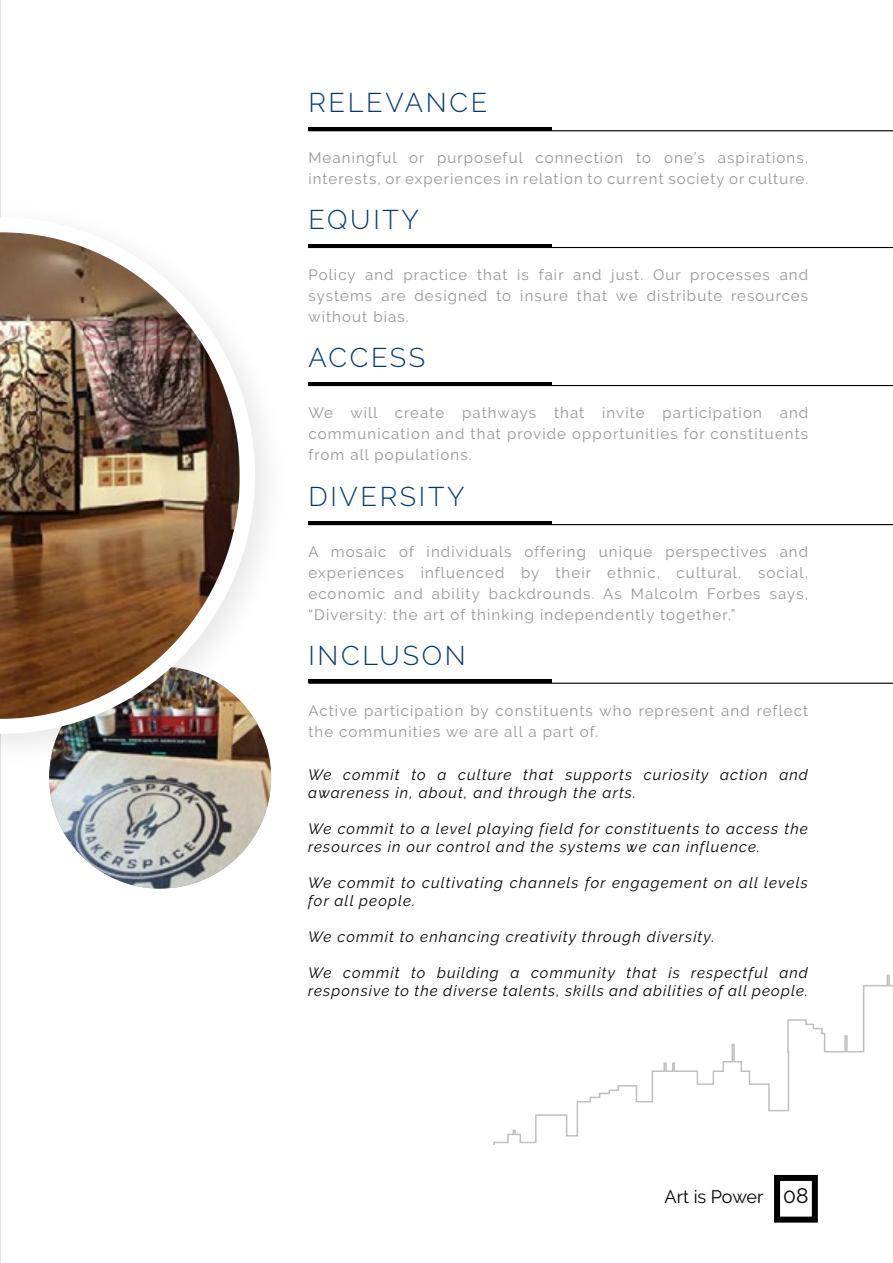
<style>
.page{position:relative;width:893px;height:1263px;background:#fff}
.page>*{position:absolute;margin:0;border:0;box-sizing:border-box;transform-origin:0 0}
.t1{font:300 27px "Raleway";letter-spacing:.1em;color:#003b77}
.t2{font:18px "Raleway";color:#000}
.t3{font:15px/21px "Raleway";letter-spacing:.075em;color:#939598;text-align:justify}
.t4{font:italic 15px/18px "Raleway";letter-spacing:.075em;color:#000}
.s1{font-size:21px}
</style>
<div class="page">
<img style="left:0;top:0;width:1px;height:1263px">
<svg style="left:493px;top:974px;width:400px;height:171px"></svg>
<div style="left:774px;top:1175px;width:44px;height:47px;border:6px solid #000"></div>
<hr style="left:308px;top:130px;width:585px;height:1px;background:#000">
<hr style="left:308px;top:247px;width:585px;height:1px;background:#000">
<hr style="left:308px;top:127px;width:244px;height:4px;background:#000">
<hr style="left:308px;top:244px;width:244px;height:3px;background:#000">
<hr style="left:308px;top:385px;width:585px;height:1px;background:#000">
<hr style="left:308px;top:524px;width:585px;height:1px;background:#000">
<hr style="left:308px;top:382px;width:244px;height:3px;background:#000">
<hr style="left:308px;top:521px;width:244px;height:4px;background:#000">
<hr style="left:308px;top:683px;width:585px;height:1px;background:#000">
<hr style="left:308px;top:680px;width:244px;height:3px;background:#000">
<img style="left:49px;top:667px;width:222px;height:221px;border-radius:111px">
<div style="left:0;top:198px;width:291px;height:572px;background:#000;opacity:.1"></div>
<img style="left:0;top:217px;width:255px;height:517px">
<h1 class="t1" style="left:308px;top:87px;width:180px">RELEVANCE</h1>
<p class="t3" style="left:308px;top:147px;width:501px">Meaningful or purposeful connection to one’s aspirations, interests, or experiences in relation to current society or culture.</p>
<h1 class="t1" style="left:308px;top:204px;width:112px">EQUITY</h1>
<p class="t3" style="left:308px;top:264px;width:501px">Policy and practice that is fair and just. Our processes and systems are designed to insure that we distribute resources without bias.</p>
<h1 class="t1" style="left:308px;top:342px;width:118px">ACCESS</h1>
<p class="t3" style="left:308px;top:402px;width:501px">We will create pathways that invite participation and communication and that provide opportunities for constituents from all populations.</p>
<h1 class="t1" style="left:308px;top:481px;width:158px">DIVERSITY</h1>
<p class="t3" style="left:308px;top:541px;width:501px">A mosaic of individuals offering unique perspectives and experiences influenced by their ethnic, cultural, social, economic and ability backdrounds. As Malcolm Forbes says, “Diversity: the art of thinking independently together.”</p>
<h1 class="t1" style="left:308px;top:639px;width:159px">INCLUSON</h1>
<p class="t3" style="left:308px;top:700px;width:501px">Active participation by constituents who represent and reflect the communities we are all a part of.</p>
<p class="t4" style="left:308px;top:766px;width:501px">We commit to a culture that supports curiosity action and awareness in, about, and through the arts.</p>
<p class="t4" style="left:308px;top:820px;width:501px">We commit to a level playing field for constituents to access the resources in our control and the systems we can influence.</p>
<p class="t4" style="left:308px;top:874px;width:501px">We commit to cultivating channels for engagement on all levels for all people.</p>
<p class="t4" style="left:308px;top:928px;width:408px">We commit to enhancing creativity through diversity.</p>
<p class="t4" style="left:308px;top:964px;width:501px">We commit to building a community that is respectful and responsive to the diverse talents, skills and abilities of all people.</p>
<p class="t2" style="left:664px;top:1186px;width:145px">Art is Power <span class="s1">08</span></p>
</div>
